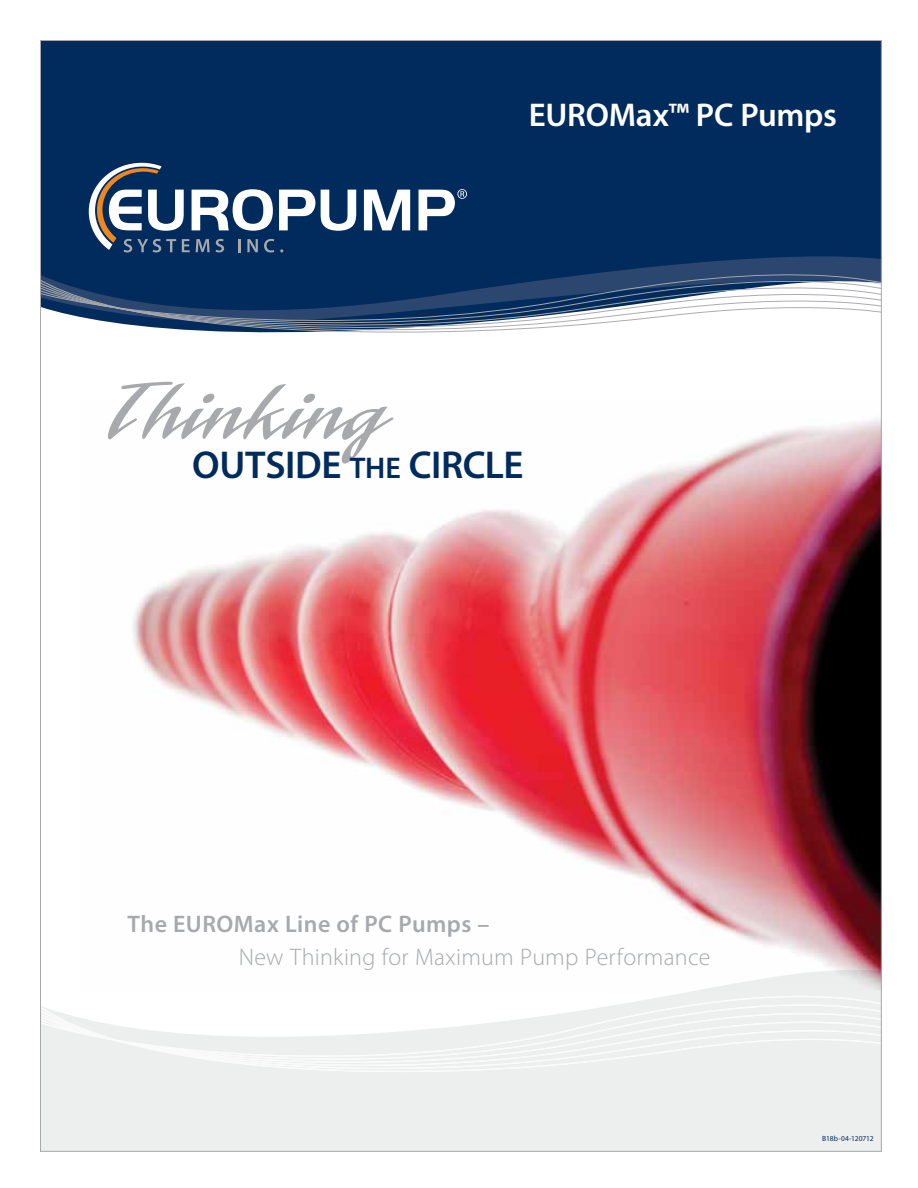
<style>
.page{position:relative;width:918px;height:1188px;background:#fff}
.page>*{position:absolute;margin:0;border:0;box-sizing:border-box;transform-origin:0 0}
.t1{font:87px "Laser Plain";letter-spacing:.01em;color:#a7a9ac}
.t2{font:600 39px "Myriad Pro";letter-spacing:-.01em;color:#002b5c}
.t3{font:600 33px "Myriad Pro";letter-spacing:-.01em;color:#fff}
.t4{font:300 24px "Myriad Pro";letter-spacing:.01em;color:#a7a9ac}
.t5{font:600 24px "Myriad Pro";letter-spacing:.02em;color:#a7a9ac}
.t6{font:7.5px "Myriad Pro";letter-spacing:-.01em;color:#002b5c}
.s1{font-size:30px}
</style>
<div class="page">
<div style="left:42px;top:42px;width:838px;height:121px;background:#002b5c"></div>
<svg style="left:151px;top:327px;width:404px;height:6px"></svg>
<svg style="left:42px;top:163px;width:838px;height:164px;background:#2d4f76"></svg>
<div style="left:42px;top:990px;width:838px;height:160px;background:#edeeee"></div>
<svg style="left:42px;top:991px;width:838px;height:5px"></svg>
<svg style="left:42px;top:996px;width:838px;height:6px"></svg>
<svg style="left:42px;top:1002px;width:838px;height:70px;fill:#edeeee"></svg>
<img style="left:132px;top:419px;width:748px;height:571px">
<h3 class="t3" style="left:529px;top:94px;width:310px">EUROMax™ PC Pumps</h3>
<h1 class="t1" style="left:103px;top:358px;width:283px">Thinking</h1>
<h2 class="t2" style="left:192px;top:440px;width:333px">OUTSIDE <span class="s1">THE</span> CIRCLE</h2>
<p class="t5" style="left:127px;top:908px;width:364px">The EUROMax Line of PC Pumps –</p>
<p class="t4" style="left:239px;top:942px;width:473px">New Thinking for Maximum Pump Performance</p>
<p class="t6" style="left:822px;top:1134px;width:53px">B18b-04-120712</p>
</div>
